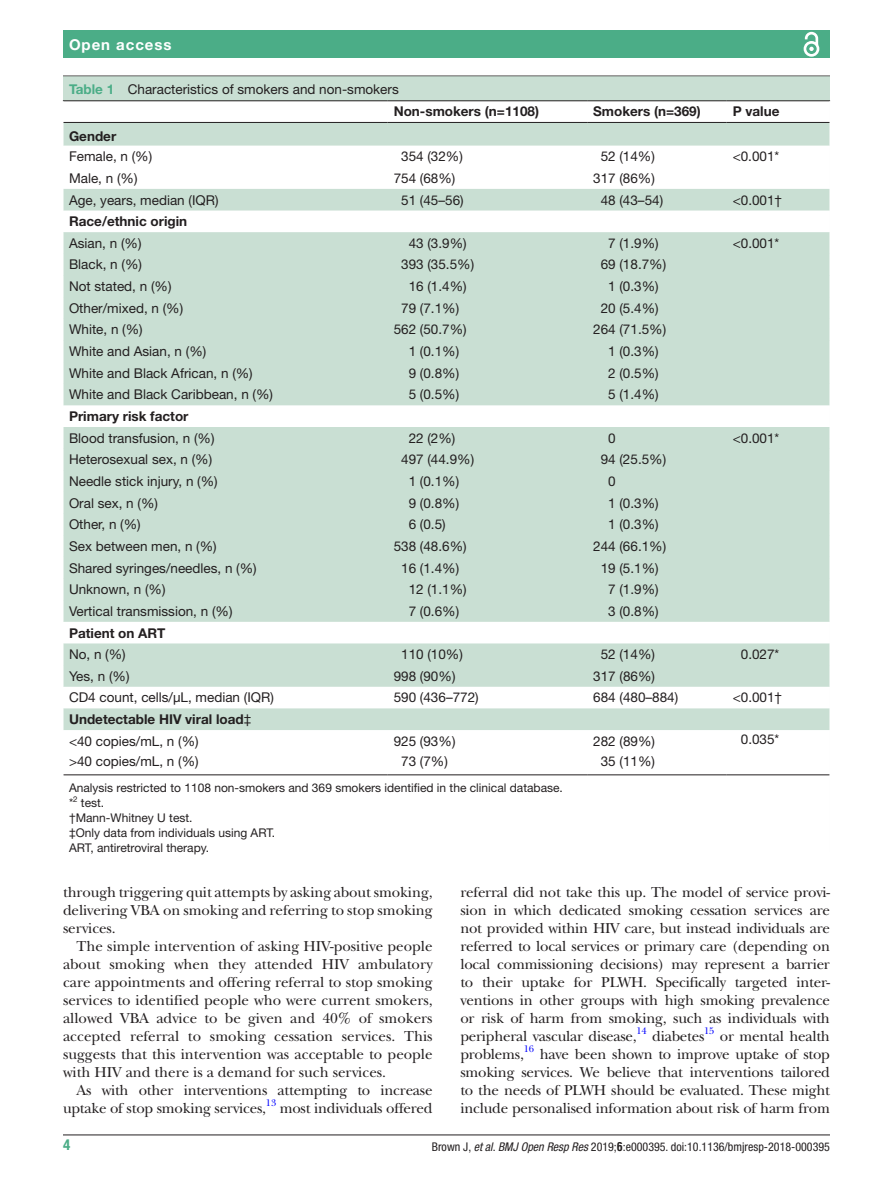
<style>
.page{position:relative;width:893px;height:1191px;background:#fff}
.page>*{position:absolute;margin:0;border:0;box-sizing:border-box;transform-origin:0 0}
.t1{font:15px/18px "New Baskerville";letter-spacing:-.015em;color:#231f20;text-align:justify}
.t2{font:700 15px "Helvetica Neue LT Std";letter-spacing:.065em;color:#fff}
.t3{font:700 condensed 15px "Helvetica Neue LT Std";color:#4bad87}
.t4{font:13.5px/22px "Helvetica Neue LT Std";color:#231f20}
.t5{font:700 13.5px/21.6px "Helvetica Neue LT Std";color:#231f20}
.t6{font:12px/15px "Helvetica Neue LT Std";color:#231f20}
.t7{font:condensed 12px "Helvetica Neue LT Std";color:#231f20}
.t8{font:9.9px "New Baskerville";color:#00f}
.s1{font-weight:700;color:#4bad87}
.s2{font-weight:700}
.s3{font-weight:400}
.s4{font-style:italic}
.s5{font-family:"Helvetica";font-weight:700}
</style>
<div class="page">
<hr style="left:63px;top:1134px;width:767px;height:1px;background:#231f20">
<div style="left:63px;top:31px;width:767px;height:27px;background:#4bad87"></div>
<svg style="left:803px;top:31px;width:17px;height:26px"></svg>
<div style="left:63px;top:76px;width:767px;height:24px;background:#c9dfd3"></div>
<svg style="left:64px;top:101px;width:766px;height:675px;fill:#c9dfd3"></svg>
<hr style="left:727px;top:774px;width:103px;height:1px;background:#231f20">
<hr style="left:63px;top:100px;width:325px;height:1px;background:#231f20">
<hr style="left:63px;top:122px;width:325px;height:1px;background:#231f20">
<hr style="left:388px;top:100px;width:199px;height:1px;background:#231f20">
<hr style="left:388px;top:122px;width:199px;height:1px;background:#231f20">
<hr style="left:587px;top:100px;width:140px;height:1px;background:#231f20">
<hr style="left:587px;top:122px;width:140px;height:1px;background:#231f20">
<hr style="left:727px;top:100px;width:103px;height:1px;background:#231f20">
<hr style="left:727px;top:122px;width:103px;height:1px;background:#231f20">
<hr style="left:388px;top:774px;width:199px;height:1px;background:#231f20">
<hr style="left:587px;top:774px;width:140px;height:1px;background:#231f20">
<hr style="left:63px;top:774px;width:325px;height:1px;background:#231f20">
<svg style="left:63px;top:101px;width:1px;height:674px"></svg>
<p class="t2" style="left:69px;top:35px;width:104px">Open access</p>
<p class="t4" style="left:394px;top:78px;width:147px;text-indent:-325px"><span class="s1">Table 1</span> Characteristics of smokers and non-smokers<br><span class="s2">Non-smokers (n=1108)</span></p>
<p class="t5" style="left:593px;top:100px;width:109px">Smokers (n=369)</p>
<p class="t5" style="left:733px;top:100px;width:48px">P value</p>
<p class="t5" style="left:69px;top:125px;width:49px">Gender</p>
<p class="t4" style="left:69px;top:145px;width:85px">Female, n (%)</p>
<p class="t4" style="left:401px;top:145px;width:63px">354 (32%)</p>
<p class="t4" style="left:601px;top:145px;width:56px">52 (14%)</p>
<p class="t4" style="left:733px;top:145px;width:48px">&lt;0.001*</p>
<p class="t4" style="left:69px;top:167px;width:70px">Male, n (%)</p>
<p class="t4" style="left:394px;top:167px;width:63px">754 (68%)</p>
<p class="t4" style="left:593px;top:167px;width:63px">317 (86%)</p>
<p class="t4" style="left:69px;top:188px;width:151px">Age, years, median (IQR)</p>
<p class="t4" style="left:401px;top:188px;width:64px">51 (45–56)</p>
<p class="t4" style="left:601px;top:188px;width:64px">48 (43–54)</p>
<p class="t4" style="left:733px;top:188px;width:51px">&lt;0.001†</p>
<p class="t5" style="left:69px;top:210px;width:120px">Race/ethnic origin</p>
<p class="t4" style="left:69px;top:232px;width:74px">Asian, n (%)</p>
<p class="t4" style="left:409px;top:232px;width:60px">43 (3.9%)</p>
<p class="t4" style="left:608px;top:232px;width:52px">7 (1.9%)</p>
<p class="t4" style="left:733px;top:232px;width:48px">&lt;0.001*</p>
<p class="t4" style="left:69px;top:253px;width:75px">Black, n (%)</p>
<p class="t4" style="left:401px;top:253px;width:75px">393 (35.5%)</p>
<p class="t4" style="left:601px;top:253px;width:67px">69 (18.7%)</p>
<p class="t4" style="left:69px;top:275px;width:104px">Not stated, n (%)</p>
<p class="t4" style="left:409px;top:275px;width:60px">16 (1.4%)</p>
<p class="t4" style="left:608px;top:275px;width:52px">1 (0.3%)</p>
<p class="t4" style="left:69px;top:297px;width:116px">Other/mixed, n (%)</p>
<p class="t4" style="left:401px;top:297px;width:60px">79 (7.1%)</p>
<p class="t4" style="left:601px;top:297px;width:60px">20 (5.4%)</p>
<p class="t4" style="left:69px;top:318px;width:75px">White, n (%)</p>
<p class="t4" style="left:394px;top:318px;width:75px">562 (50.7%)</p>
<p class="t4" style="left:593px;top:318px;width:75px">264 (71.5%)</p>
<p class="t4" style="left:69px;top:340px;width:139px">White and Asian, n (%)</p>
<p class="t4" style="left:409px;top:340px;width:52px">1 (0.1%)</p>
<p class="t4" style="left:608px;top:340px;width:52px">1 (0.3%)</p>
<p class="t4" style="left:69px;top:362px;width:185px">White and Black African, n (%)</p>
<p class="t4" style="left:409px;top:362px;width:52px">9 (0.8%)</p>
<p class="t4" style="left:608px;top:362px;width:52px">2 (0.5%)</p>
<p class="t4" style="left:69px;top:383px;width:206px">White and Black Caribbean, n (%)</p>
<p class="t4" style="left:409px;top:383px;width:52px">5 (0.5%)</p>
<p class="t4" style="left:608px;top:383px;width:52px">5 (1.4%)</p>
<p class="t5" style="left:69px;top:405px;width:121px">Primary risk factor</p>
<p class="t4" style="left:69px;top:427px;width:147px">Blood transfusion, n (%)</p>
<p class="t4" style="left:409px;top:427px;width:48px">22 (2%)</p>
<p class="t4" style="left:608px;top:427px;width:9px">0</p>
<p class="t4" style="left:733px;top:427px;width:48px">&lt;0.001*</p>
<p class="t4" style="left:69px;top:448px;width:145px">Heterosexual sex, n (%)</p>
<p class="t4" style="left:401px;top:448px;width:75px">497 (44.9%)</p>
<p class="t4" style="left:601px;top:448px;width:67px">94 (25.5%)</p>
<p class="t4" style="left:69px;top:470px;width:150px">Needle stick injury, n (%)</p>
<p class="t4" style="left:409px;top:470px;width:52px">1 (0.1%)</p>
<p class="t4" style="left:608px;top:470px;width:9px">0</p>
<p class="t4" style="left:69px;top:491px;width:91px">Oral sex, n (%)</p>
<p class="t4" style="left:409px;top:491px;width:52px">9 (0.8%)</p>
<p class="t4" style="left:608px;top:491px;width:52px">1 (0.3%)</p>
<p class="t4" style="left:69px;top:513px;width:73px">Other, n (%)</p>
<p class="t4" style="left:409px;top:513px;width:39px">6 (0.5)</p>
<p class="t4" style="left:608px;top:513px;width:52px">1 (0.3%)</p>
<p class="t4" style="left:69px;top:535px;width:149px">Sex between men, n (%)</p>
<p class="t4" style="left:394px;top:535px;width:75px">538 (48.6%)</p>
<p class="t4" style="left:593px;top:535px;width:75px">244 (66.1%)</p>
<p class="t4" style="left:69px;top:556px;width:189px">Shared syringes/needles, n (%)</p>
<p class="t4" style="left:401px;top:556px;width:60px">16 (1.4%)</p>
<p class="t4" style="left:601px;top:556px;width:60px">19 (5.1%)</p>
<p class="t4" style="left:69px;top:578px;width:98px">Unknown, n (%)</p>
<p class="t4" style="left:409px;top:578px;width:60px">12 (1.1%)</p>
<p class="t4" style="left:608px;top:578px;width:52px">7 (1.9%)</p>
<p class="t4" style="left:69px;top:600px;width:165px">Vertical transmission, n (%)</p>
<p class="t4" style="left:409px;top:600px;width:52px">7 (0.6%)</p>
<p class="t4" style="left:608px;top:600px;width:52px">3 (0.8%)</p>
<p class="t5" style="left:69px;top:621px;width:98px">Patient on ART</p>
<p class="t4" style="left:69px;top:643px;width:58px">No, n (%)</p>
<p class="t4" style="left:401px;top:643px;width:63px">110 (10%)</p>
<p class="t4" style="left:601px;top:643px;width:56px">52 (14%)</p>
<p class="t4" style="left:741px;top:643px;width:40px">0.027*</p>
<p class="t4" style="left:69px;top:665px;width:62px">Yes, n (%)</p>
<p class="t4" style="left:394px;top:665px;width:63px">998 (90%)</p>
<p class="t4" style="left:593px;top:665px;width:63px">317 (86%)</p>
<p class="t4" style="left:69px;top:686px;width:206px">CD4 count, cells/µL, median (IQR)</p>
<p class="t4" style="left:394px;top:686px;width:87px">590 (436–772)</p>
<p class="t4" style="left:593px;top:686px;width:87px">684 (480–884)</p>
<p class="t4" style="left:733px;top:686px;width:51px">&lt;0.001†</p>
<p class="t5" style="left:69px;top:708px;width:184px">Undetectable HIV viral load<span class="s3">‡ &lt;40 copies/mL, n (%)</span></p>
<p class="t4" style="left:394px;top:729px;width:63px">925 (93%)</p>
<p class="t4" style="left:593px;top:729px;width:63px">282 (89%)</p>
<p class="t4" style="left:741px;top:728px;width:40px">0.035*</p>
<p class="t4" style="left:69px;top:750px;width:131px">&gt;40 copies/mL, n (%)</p>
<p class="t4" style="left:401px;top:750px;width:48px">73 (7%)</p>
<p class="t4" style="left:601px;top:750px;width:56px">35 (11%)</p>
<p class="t6" style="left:69px;top:780px;width:495px">Analysis restricted to 1108 non-smokers and 369 smokers identified in the clinical database. *<sup>2</sup> test.<br>†Mann-Whitney U test.<br>‡Only data from individuals using ART.<br>ART, antiretroviral therapy.</p>
<p class="t1" style="left:63px;top:883px;width:371px">through triggering quit attempts by asking about smoking, delivering VBA on smoking and referring to stop smoking services.</p>
<p class="t1" style="left:63px;top:937px;width:371px;text-indent:14px">The simple intervention of asking HIV-positive people about smoking when they attended HIV ambulatory care appointments and offering referral to stop smoking services to identified people who were current smokers, allowed VBA advice to be given and 40% of smokers accepted referral to smoking cessation services. This suggests that this intervention was acceptable to people with HIV and there is a demand for such services.</p>
<p class="t1" style="left:63px;top:1081px;width:371px;text-align:right">As with other interventions attempting to increase uptake of stop smoking services,<sup>13</sup> most individuals offered</p>
<p class="t1" style="left:460px;top:883px;width:371px">referral did not take this up. The model of service provi&shy;sion in which dedicated smoking cessation services are not provided within HIV care, but instead individuals are referred to local services or primary care (depending on local commissioning decisions) may represent a barrier to their uptake for PLWH. Specifically targeted inter&shy;ventions in other groups with high smoking prevalence or risk of harm from smoking, such as individuals with peripheral vascular disease,<sup>14</sup> diabetes</p>
<p class="t8" style="left:704px;top:1025px;width:12px">15</p>
<p class="t1" style="left:720px;top:1027px;width:112px">or mental health</p>
<p class="t1" style="left:460px;top:1045px;width:65px">problems,</p>
<p class="t8" style="left:524px;top:1043px;width:12px">16</p>
<p class="t1" style="left:460px;top:1045px;width:371px;text-indent:79px">have been shown to improve uptake of stop smoking services. We believe that interventions tailored to the needs of PLWH should be evaluated. These might include personalised information about risk of harm from</p>
<p class="t3" style="left:63px;top:1135px;width:9px">4</p>
<p class="t7" style="left:432px;top:1139px;width:400px">Brown J, <span class="s4">et al</span>. <span class="s4">BMJ Open Resp Res</span> 2019;<span class="s5">6</span>:e000395. doi:10.1136/bmjresp-2018-000395</p>
</div>
